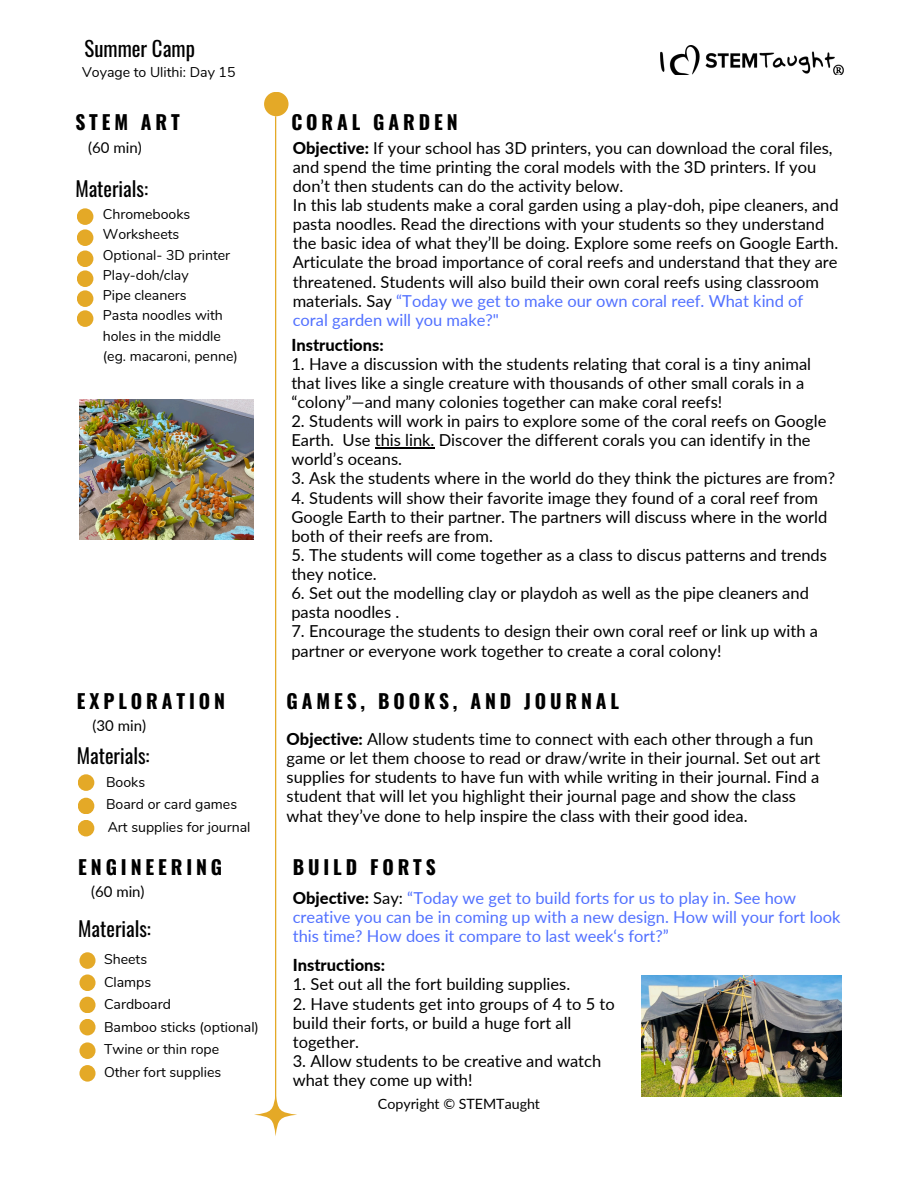
<style>
.page{position:relative;width:918px;height:1188px;background:#fff}
.page>*{position:absolute;margin:0;border:0;box-sizing:border-box;transform-origin:0 0}
.t1{font:20.85px "Oswald";color:#000}
.t2{font:20.25px "Oswald";color:#000}
.t3{font:700 19.5px "Oswald";letter-spacing:.2em;color:#000}
.t4{font:16.5px/19.2px "Lato";color:#000}
.t5{font:16.5px/19.2px "Lato";color:#5271ff}
.t6{font:800 16.5px "Lato";color:#000}
.t7{font:15px "Lato";color:#000}
.t8{font:14.25px "Lato";color:#000}
.t9{font:14.1px/20.2px "Nunito";color:#000}
.s1{font-weight:800}
.s2{color:#5271ff}
.s3{font-weight:800;color:#000}
.s4{color:#000}
</style>
<div class="page">
<svg style="left:254px;top:1093px;width:43px;height:43px"></svg>
<div style="left:264px;top:92px;width:25px;height:24px;background:#e4a927;border-radius:50%"></div>
<hr style="left:275px;top:116px;width:1px;height:992px;background:#e4a927">
<img style="left:660px;top:45px;width:184px;height:30px">
<div style="left:79px;top:952px;width:17px;height:17px;background:#e4a927;border-radius:50%"></div>
<div style="left:79px;top:974px;width:17px;height:17px;background:#e4a927;border-radius:50%"></div>
<div style="left:79px;top:997px;width:17px;height:16px;background:#e4a927;border-radius:50%"></div>
<div style="left:79px;top:1019px;width:17px;height:16px;background:#e4a927;border-radius:50%"></div>
<div style="left:79px;top:1042px;width:17px;height:17px;background:#e4a927;border-radius:50%"></div>
<div style="left:78px;top:774px;width:16px;height:17px;background:#e4a927;border-radius:50%"></div>
<div style="left:78px;top:798px;width:16px;height:16px;background:#e4a927;border-radius:50%"></div>
<div style="left:78px;top:820px;width:16px;height:16px;background:#e4a927;border-radius:50%"></div>
<div style="left:77px;top:208px;width:16px;height:17px;background:#e4a927;border-radius:50%"></div>
<div style="left:77px;top:229px;width:16px;height:17px;background:#e4a927;border-radius:50%"></div>
<div style="left:77px;top:250px;width:16px;height:17px;background:#e4a927;border-radius:50%"></div>
<div style="left:77px;top:270px;width:16px;height:17px;background:#e4a927;border-radius:50%"></div>
<div style="left:77px;top:290px;width:16px;height:17px;background:#e4a927;border-radius:50%"></div>
<div style="left:77px;top:310px;width:16px;height:17px;background:#e4a927;border-radius:50%"></div>
<div style="left:79px;top:1065px;width:17px;height:17px;background:#e4a927;border-radius:50%"></div>
<img style="left:642px;top:976px;width:199px;height:120px">
<img style="left:80px;top:399px;width:173px;height:141px">
<hr style="left:375px;top:447px;width:60px;height:1px;background:#000">
<h2 class="t1" style="left:85px;top:32px;width:112px">Summer Camp</h2>
<p class="t9" style="left:82px;top:62px;width:155px">Voyage to Ulithi: Day 15</p>
<p class="t3" style="left:75px;top:107px;width:106px">STEM ART</p>
<p class="t7" style="left:88px;top:138px;width:55px">(60 min)</p>
<p class="t2" style="left:75px;top:173px;width:74px">Materials:</p>
<h3 class="t9" style="left:103px;top:204px;width:89px">Chromebooks</h3>
<h2 class="t9" style="left:103px;top:225px;width:78px">Worksheets</h2>
<p class="t9" style="left:103px;top:245px;width:129px">Optional- 3D printer</p>
<p class="t9" style="left:103px;top:265px;width:87px">Play-doh/clay</p>
<p class="t9" style="left:103px;top:285px;width:85px">Pipe cleaners</p>
<p class="t9" style="left:103px;top:306px;width:137px">Pasta noodles with holes in the middle (eg. macaroni, penne)</p>
<h3 class="t3" style="left:77px;top:686px;width:150px">EXPLORATION</h3>
<h3 class="t7" style="left:93px;top:716px;width:55px">(30 min)</h3>
<p class="t2" style="left:77px;top:740px;width:74px">Materials:</p>
<h2 class="t9" style="left:106px;top:772px;width:40px">Books</h2>
<p class="t9" style="left:106px;top:794px;width:133px">Board or card games</p>
<h1 class="t9" style="left:108px;top:818px;width:144px">Art supplies for journal</h1>
<p class="t3" style="left:78px;top:851px;width:146px">ENGINEERING</p>
<h3 class="t7" style="left:91px;top:882px;width:55px">(60 min)</h3>
<p class="t2" style="left:78px;top:913px;width:74px">Materials:</p>
<h3 class="t9" style="left:104px;top:949px;width:45px">Sheets</h3>
<h2 class="t9" style="left:104px;top:972px;width:49px">Clamps</h2>
<p class="t9" style="left:104px;top:994px;width:68px">Cardboard</p>
<p class="t9" style="left:104px;top:1017px;width:157px">Bamboo sticks (optional)</p>
<p class="t9" style="left:104px;top:1039px;width:117px">Twine or thin rope</p>
<p class="t9" style="left:104px;top:1062px;width:119px">Other fort supplies</p>
<h1 class="t3" style="left:291px;top:107px;width:168px">CORAL GARDEN</h1>
<h1 class="t4" style="left:293px;top:138px;width:547px"><span class="s1">Objective:</span> If your school has 3D printers, you can download the coral files, and spend the time printing the coral models with the 3D printers. If you don’t then students can do the activity below.<br>In this lab students make a coral garden using a play-doh, pipe cleaners, and pasta noodles. Read the directions with your students so they understand the basic idea of what they’ll be doing. Explore some reefs on Google Earth.<br>Articulate the broad importance of coral reefs and understand that they are threatened. Students will also build their own coral reefs using classroom materials. Say <span class="s2">“Today we get to make our own coral reef. What kind of coral garden will you make?"</span></h1>
<h3 class="t6" style="left:291px;top:334px;width:94px">Instructions:</h3>
<h3 class="t4" style="left:291px;top:354px;width:521px">1. Have a discussion with the students relating that coral is a tiny animal that lives like a single creature with thousands of other small corals in a “colony”—and many colonies together can make coral reefs!</h3>
<h3 class="t4" style="left:291px;top:411px;width:537px">2. Students will work in pairs to explore some of the coral reefs on Google<br>Earth. Use this link. Discover the different corals you can identify in the world’s oceans.</h3>
<h3 class="t4" style="left:291px;top:468px;width:545px">3. Ask the students where in the world do they think the pictures are from?</h3>
<h3 class="t4" style="left:291px;top:488px;width:537px">4. Students will show their favorite image they found of a coral reef from<br>Google Earth to their partner. The partners will discuss where in the world both of their reefs are from.</h3>
<h3 class="t4" style="left:291px;top:545px;width:537px">5. The students will come together as a class to discus patterns and trends they notice.</h3>
<h3 class="t4" style="left:291px;top:583px;width:519px">6. Set out the modelling clay or playdoh as well as the pipe cleaners and pasta noodles .</h3>
<h3 class="t4" style="left:291px;top:621px;width:528px">7. Encourage the students to design their own coral reef or link up with a partner or everyone work together to create a coral colony!</h3>
<p class="t3" style="left:287px;top:686px;width:334px">GAMES, BOOKS, AND JOURNAL</p>
<h1 class="t4" style="left:287px;top:729px;width:535px"><span class="s1">Objective:</span> Allow students time to connect with each other through a fun game or let them choose to read or draw/write in their journal. Set out art supplies for students to have fun with while writing in their journal. Find a student that will let you highlight their journal page and show the class what they’ve done to help inspire the class with their good idea.</h1>
<p class="t3" style="left:293px;top:851px;width:145px">BUILD FORTS</p>
<h1 class="t5" style="left:293px;top:888px;width:549px"><span class="s3">Objective:</span> <span class="s4">Say:</span> “Today we get to build forts for us to play in. See how creative you can be in coming up with a new design. How will your fort look this time? How does it compare to last week‘s fort?”</h1>
<h1 class="t6" style="left:293px;top:955px;width:94px">Instructions:</h1>
<h1 class="t4" style="left:293px;top:974px;width:279px">1. Set out all the fort building supplies.</h1>
<h1 class="t4" style="left:293px;top:994px;width:323px">2. Have students get into groups of 4 to 5 to build their forts, or build a huge fort all together.</h1>
<h1 class="t4" style="left:293px;top:1051px;width:310px">3. Allow students to be creative and watch what they come up with!</h1>
<h3 class="t8" style="left:378px;top:1095px;width:164px">Copyright © STEMTaught</h3>
</div>
